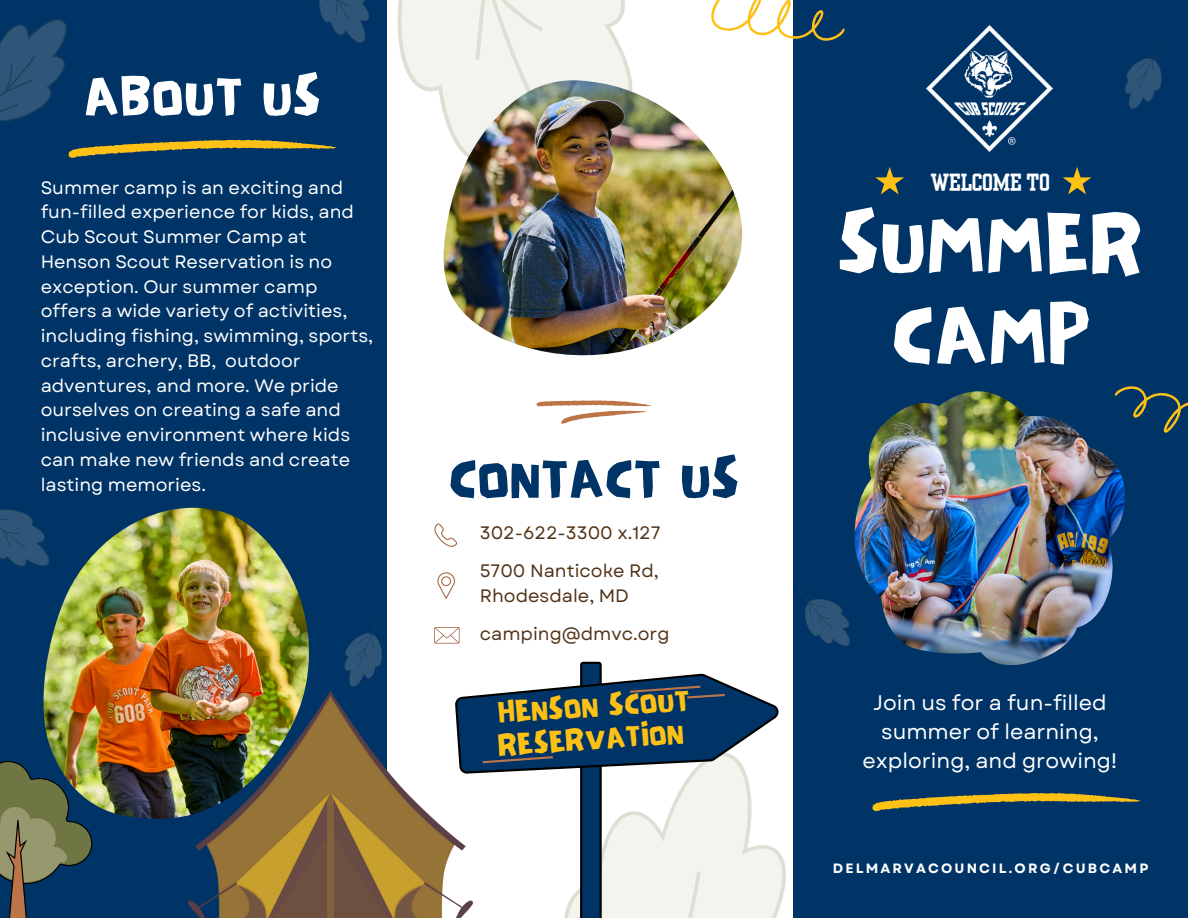
<style>
.page{position:relative;width:1188px;height:918px;background:#036}
.page>*{position:absolute;margin:0;border:0;box-sizing:border-box;transform-origin:0 0}
.t1{font:93.75px/91.2px "NF PAGKAKI Regular";color:#fff;text-align:center}
.t2{font:62.25px "NF PAGKAKI Regular";color:#036}
.t3{font:62.25px "NF PAGKAKI Regular";color:#fff}
.t4{font:34.05px/32.7px "NF PAGKAKI Regular";color:#fdc116}
.t5{font:21px/29.2px "Garet";color:#fff;text-align:center}
.t6{font:19.65px "Yearbook Solid";color:#fff}
.t7{font:18px/24.8px "Garet";color:#fff}
.t8{font:18px/24.8px "Garet";color:#523317}
.t9{font:700 13.5px "Garet";letter-spacing:.16em;color:#fff}
</style>
<div class="page">
<img style="left:854px;top:391px;width:271px;height:274px">
<svg style="left:872px;top:793px;width:268px;height:19px"></svg>
<div style="left:387px;top:0;width:406px;height:918px;background:#fff"></div>
<svg style="left:779px;top:852px;width:7px;height:57px"></svg>
<svg style="left:1125px;top:43px;width:39px;height:66px"></svg>
<svg style="left:0;top:0;width:347px;height:158px"></svg>
<svg style="left:0;top:509px;width:43px;height:58px"></svg>
<svg style="left:798px;top:583px;width:66px;height:75px"></svg>
<svg style="left:875px;top:167px;width:29px;height:27px"></svg>
<svg style="left:1063px;top:167px;width:29px;height:27px"></svg>
<img style="left:927px;top:25px;width:126px;height:126px">
<svg style="left:1107px;top:386px;width:81px;height:73px"></svg>
<svg style="left:711px;top:0;width:134px;height:41px"></svg>
<svg style="left:351px;top:0;width:281px;height:254px"></svg>
<svg style="left:400px;top:0;width:171px;height:104px"></svg>
<img style="left:444px;top:80px;width:298px;height:275px">
<svg style="left:537px;top:400px;width:114px;height:24px"></svg>
<svg style="left:434px;top:523px;width:24px;height:24px"></svg>
<svg style="left:437px;top:572px;width:18px;height:27px"></svg>
<svg style="left:330px;top:617px;width:449px;height:301px"></svg>
<img style="left:43px;top:508px;width:266px;height:311px">
<svg style="left:0;top:761px;width:92px;height:157px"></svg>
<img style="left:188px;top:692px;width:286px;height:226px">
<p class="t3" style="left:84px;top:58px;width:239px">ABOUT US</p>
<p class="t7" style="left:41px;top:175px;width:334px">Summer camp is an exciting and fun-filled experience for kids, and<br>Cub Scout Summer Camp at<br>Henson Scout Reservation is no exception. Our summer camp offers a wide variety of activities, including fishing, swimming, sports, crafts, archery, BB, outdoor adventures, and more. We pride ourselves on creating a safe and inclusive environment where kids can make new friends and create lasting memories.</p>
<p class="t6" style="left:930px;top:169px;width:121px">WELCOME TO</p>
<h5 class="t2" style="left:449px;top:440px;width:292px">CONTACT US</h5>
<h3 class="t8" style="left:480px;top:521px;width:182px">302-622-3300 x.127</h3>
<p class="t8" style="left:480px;top:558px;width:181px">5700 Nanticoke Rd,<br>Rhodesdale, MD</p>
<p class="t8" style="left:480px;top:621px;width:191px">camping@dmvc.org</p>
<p class="t1" style="left:837px;top:195px;width:308px">SUMMER<br>CAMP</p>
<p class="t4" style="left:494px;top:696px;width:196px;rotate:-4deg">HENSON SCOUT<br>RESERVATION</p>
<h5 class="t5" style="left:862px;top:688px;width:257px">Join us for a fun-filled summer of learning, exploring, and growing!</h5>
<h5 class="t9" style="left:833px;top:858px;width:317px">DELMARVACOUNCIL.ORG/CUBCAMP</h5>
</div>
